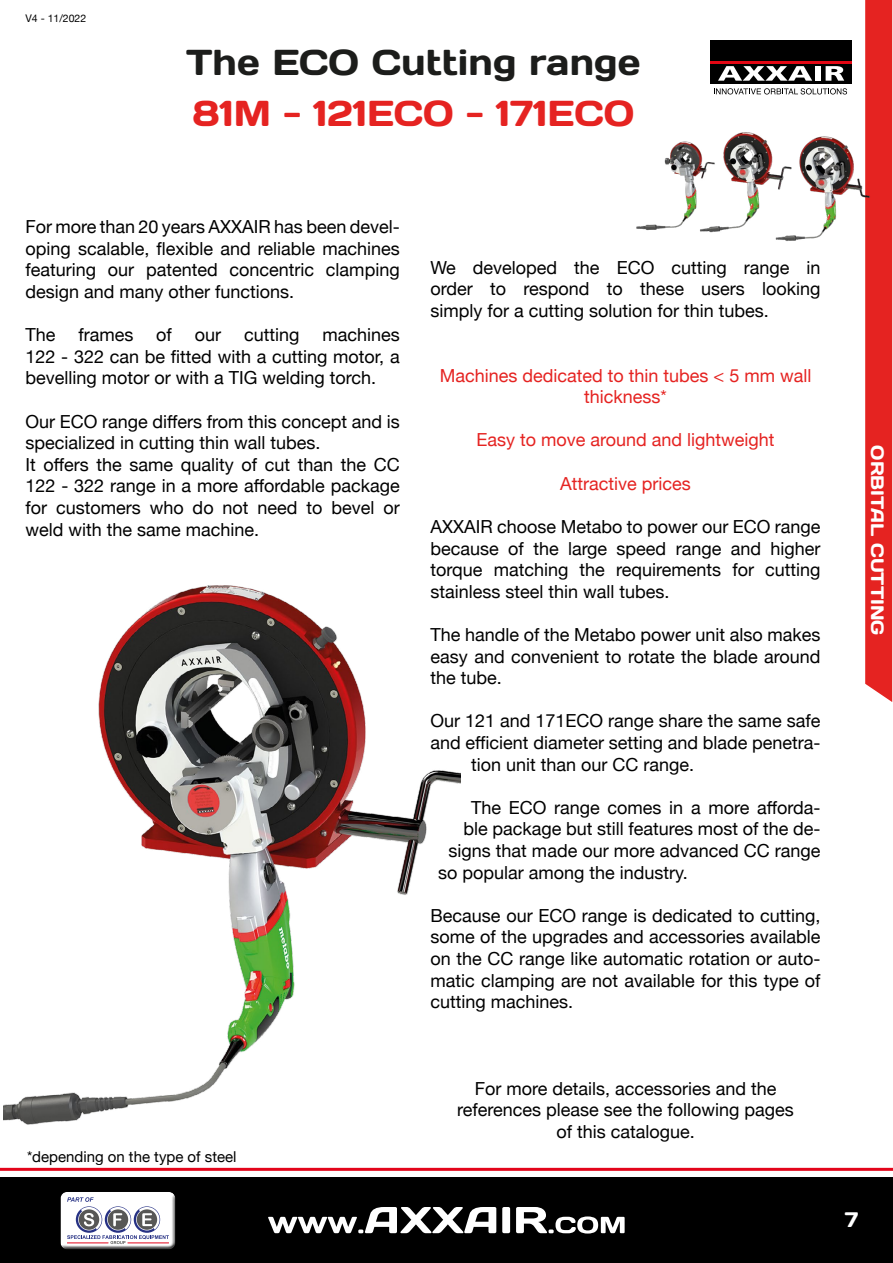
<style>
.page{position:relative;width:893px;height:1263px;background:#fff}
.page>*{position:absolute;margin:0;border:0;box-sizing:border-box;transform-origin:0 0}
.t1{font:36px "Days One";color:#1c1d1b}
.t2{font:36px "Days One";color:#e52321}
.t3{font:21px "Days One";color:#fff}
.t4{font:18px/21.6px "Helvetica Neue";color:#000;text-align:justify}
.t5{font:18px/21.6px "Helvetica Neue";color:#e52321;text-align:center}
.t6{font:18px "Days One";color:#fff}
.t7{font:15px "Helvetica Neue";color:#000}
.t8{font:10.5px "Helvetica Neue";color:#000}
</style>
<div class="page">
<div style="left:0;top:1178px;width:893px;height:85px;background:#000"></div>
<svg style="left:268px;top:1207px;width:228px;height:26px"></svg>
<svg style="left:502px;top:1207px;width:8px;height:26px"></svg>
<svg style="left:516px;top:1207px;width:109px;height:26px"></svg>
<hr style="left:0;top:1168px;width:893px;height:3px;background:#e3051b">
<div style="left:56px;top:1187px;width:122px;height:61px;background:#fff;opacity:.75"></div>
<div style="left:58px;top:1193px;width:122px;height:57px;background:#000;opacity:.75"></div>
<div style="left:711px;top:40px;width:141px;height:44px;background:#000"></div>
<hr style="left:711px;top:61px;width:141px;height:3px;background:#e30613">
<svg style="left:718px;top:66px;width:94px;height:15px"></svg>
<div style="left:815px;top:66px;width:6px;height:15px;background:#fff"></div>
<svg style="left:826px;top:66px;width:18px;height:15px"></svg>
<svg style="left:714px;top:88px;width:133px;height:6px"></svg>
<div style="left:865px;top:0;width:27px;height:702px;background:#e52321"></div>
<img style="left:4px;top:585px;width:456px;height:540px">
<img style="left:636px;top:126px;width:236px;height:122px">
<p class="t8" style="left:26px;top:11px;width:62px">V4 - 11/2022</p>
<h1 class="t1" style="left:186px;top:39px;width:456px">The ECO Cutting range</h1>
<h1 class="t2" style="left:192px;top:90px;width:443px">81M - 121ECO - 171ECO</h1>
<p class="t4" style="left:26px;top:217px;width:376px">For more than 20 years AXXAIR has been devel&shy;oping scalable, flexible and reliable machines featuring our patented concentric clamping design and many other functions.</p>
<p class="t4" style="left:26px;top:325px;width:32px">The</p>
<p class="t4" style="left:78px;top:325px;width:57px">frames</p>
<p class="t4" style="left:156px;top:325px;width:17px">of</p>
<p class="t4" style="left:195px;top:325px;width:28px">our</p>
<p class="t4" style="left:244px;top:325px;width:57px">cutting</p>
<p class="t4" style="left:26px;top:325px;width:376px;text-indent:297px">machines 122 - 322 can be fitted with a cutting motor, a bevelling motor or with a TIG welding torch.</p>
<p class="t4" style="left:26px;top:411px;width:376px;text-align:left">Our ECO range differs from this concept and is specialized in cutting thin wall tubes.<br>It offers the same quality of cut than the CC 122 - 322 range in a more affordable package for customers who do not need to bevel or weld with the same machine.</p>
<p class="t7" style="left:27px;top:1146px;width:211px">*depending on the type of steel</p>
<p class="t4" style="left:431px;top:257px;width:392px">We developed the ECO cutting range in order to respond to these users looking simply for a cutting solution for thin tubes.</p>
<p class="t5" style="left:440px;top:365px;width:373px">Machines dedicated to thin tubes &lt; 5 mm wall thickness*</p>
<p class="t5" style="left:476px;top:430px;width:300px">Easy to move around and lightweight</p>
<p class="t5" style="left:560px;top:473px;width:132px">Attractive prices</p>
<p class="t4" style="left:431px;top:517px;width:392px">AXXAIR choose Metabo to power our ECO range because of the large speed range and higher torque matching the requirements for cutting stainless steel thin wall tubes.</p>
<p class="t4" style="left:431px;top:625px;width:392px">The handle of the Metabo power unit also makes easy and convenient to rotate the blade around the tube.</p>
<p class="t4" style="left:431px;top:711px;width:392px">Our 121 and 171ECO range share the same safe</p>
<p class="t4" style="left:431px;top:733px;width:392px">and efficient diameter setting and blade penetra-</p>
<p class="t4" style="left:471px;top:754px;width:225px">tion unit than our CC range.</p>
<p class="t4" style="left:471px;top:797px;width:351px">The ECO range comes in a more afforda-</p>
<p class="t4" style="left:464px;top:819px;width:359px">ble package but still features most of the de-</p>
<p class="t4" style="left:449px;top:841px;width:374px">signs that made our more advanced CC range</p>
<p class="t4" style="left:438px;top:862px;width:251px">so popular among the industry.</p>
<p class="t4" style="left:431px;top:905px;width:392px">Because our ECO range is dedicated to cutting, some of the upgrades and accessories available on the CC range like automatic rotation or auto&shy;matic clamping are not available for this type of cutting machines.</p>
<p class="t4" style="left:457px;top:1078px;width:338px;text-align:center">For more details, accessories and the references please see the following pages of this catalogue.</p>
<p class="t6" style="left:889px;top:445px;width:191px;rotate:90deg">ORBITAL CUTTING</p>
<p class="t3" style="left:845px;top:1206px;width:15px">7</p>
</div>
